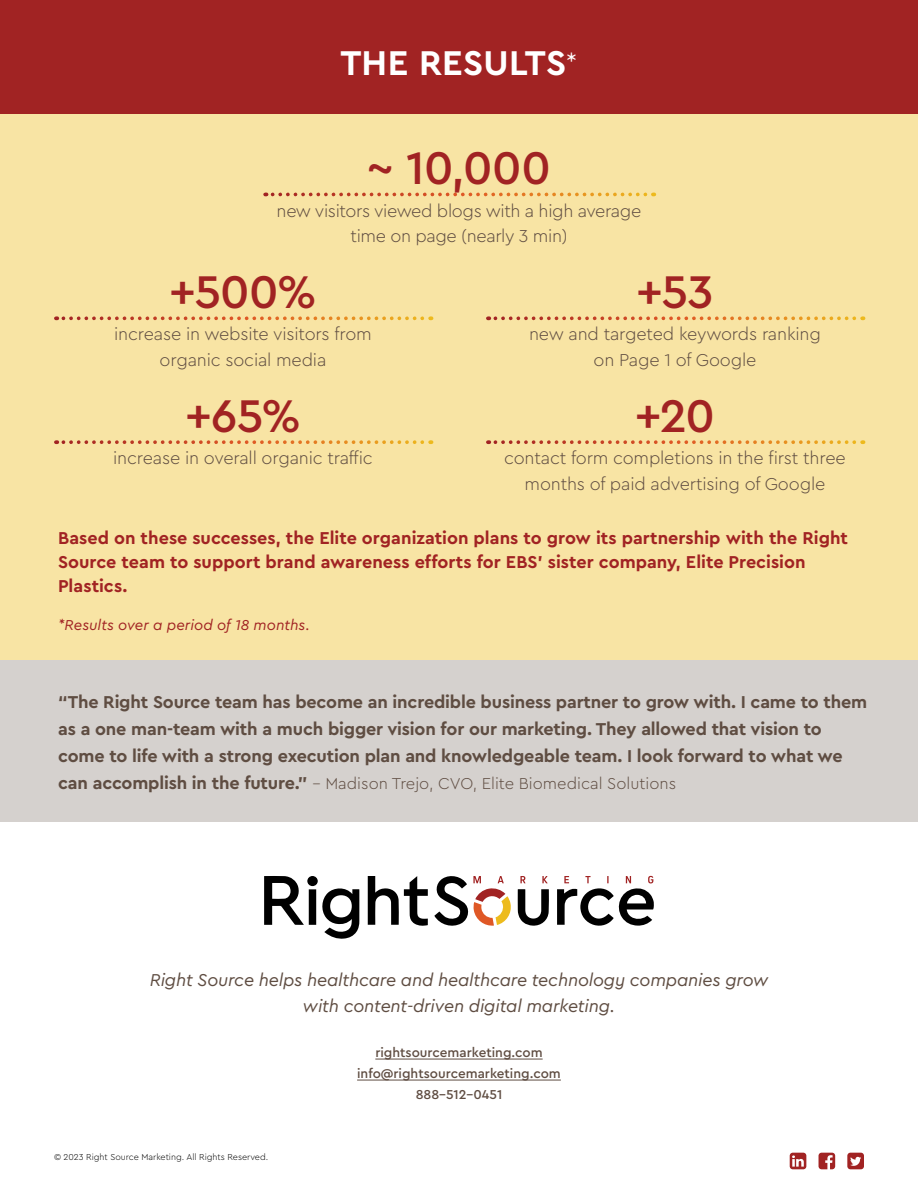
<style>
.page{position:relative;width:918px;height:1188px;background:#fff}
.page>*{position:absolute;margin:0;border:0;box-sizing:border-box;transform-origin:0 0}
.t1{font:500 48px "Cera PRO";letter-spacing:-.015em;color:#a12323}
.t2{font:700 36px "Cera Pro";letter-spacing:.005em;color:#fff}
.t3{font:300 18px/25.5px "Cera Pro";letter-spacing:-.01em;color:#5f4d42;text-align:center}
.t4{font:700 18px/27px "Cera Pro";letter-spacing:-.01em;color:#5f4d42}
.t5{font:700 18px/24px "Cera Pro";color:#a12323}
.t6{font:italic 18px/25.5px "Cera Pro";letter-spacing:-.01em;color:#5f4d42;text-align:center}
.t7{font:300 16.5px "Cera PRO";color:#5f4d42}
.t8{font:italic 15px "Cera Pro";letter-spacing:.005em;color:#a12323}
.t9{font:500 13.5px/21px "Cera Pro";color:#5f4d42;text-align:center}
.t10{font:300 9px "Cera Pro";color:#000}
.s1{font-family:"Cera PRO";font-weight:300;font-size:30px}
.s2{font-family:"Cera Pro";font-weight:700;font-size:18px}
</style>
<div class="page">
<div style="left:0;top:0;width:918px;height:114px;background:#a12323"></div>
<div style="left:0;top:114px;width:918px;height:546px;background:#f8e4a4"></div>
<svg style="left:790px;top:1153px;width:16px;height:16px"></svg>
<svg style="left:847px;top:1153px;width:17px;height:16px"></svg>
<svg style="left:819px;top:1153px;width:16px;height:16px"></svg>
<div style="left:0;top:660px;width:918px;height:162px;background:#d5d1ce"></div>
<hr style="left:375px;top:1059px;width:168px;height:1px;background:#5f4d42">
<hr style="left:357px;top:1080px;width:204px;height:1px;background:#5f4d42">
<svg style="left:520px;top:876px;width:6px;height:7px"></svg>
<svg style="left:542px;top:876px;width:6px;height:7px"></svg>
<svg style="left:518px;top:889px;width:31px;height:37px"></svg>
<svg style="left:557px;top:876px;width:97px;height:50px"></svg>
<svg style="left:264px;top:876px;width:95px;height:63px"></svg>
<svg style="left:434px;top:876px;width:77px;height:50px"></svg>
<svg style="left:368px;top:876px;width:60px;height:50px"></svg>
<svg style="left:273px;top:193px;width:381px;height:3px"></svg>
<svg style="left:63px;top:316px;width:368px;height:4px"></svg>
<svg style="left:63px;top:440px;width:368px;height:4px"></svg>
<svg style="left:495px;top:316px;width:368px;height:4px"></svg>
<svg style="left:495px;top:440px;width:368px;height:4px"></svg>
<h2 class="t2" style="left:341px;top:39px;width:238px">THE RESULTS<span class="s1">*</span></h2>
<h1 class="t1" style="left:367px;top:136px;width:186px">~ 10,000</h1>
<p class="t3" style="left:277px;top:197px;width:366px">new visitors viewed blogs with a high average time on page (nearly 3 min)</p>
<h1 class="t1" style="left:169px;top:260px;width:149px">+500%</h1>
<p class="t3" style="left:114px;top:321px;width:259px">increase in website visitors from organic social media</p>
<h1 class="t1" style="left:185px;top:384px;width:117px">+65%</h1>
<p class="t3" style="left:113px;top:445px;width:261px">increase in overall organic traffic</p>
<h1 class="t1" style="left:636px;top:260px;width:79px">+53</h1>
<p class="t3" style="left:529px;top:321px;width:293px">new and targeted keywords ranking on Page 1 of Google</p>
<h1 class="t1" style="left:635px;top:384px;width:82px">+20</h1>
<p class="t3" style="left:504px;top:445px;width:343px">contact form completions in the first three months of paid advertising of Google</p>
<p class="t5" style="left:58px;top:526px;width:791px">Based on these successes, the Elite organization plans to grow its partnership with the Right<br>Source team to support brand awareness efforts for EBS’ sister company, Elite Precision<br>Plastics.</p>
<p class="t8" style="left:58px;top:615px;width:253px">*Results over a period of 18 months.</p>
<p class="t4" style="left:58px;top:687px;width:811px">“The Right Source team has become an incredible business partner to grow with. I came to them as a one man-team with a much bigger vision for our marketing. They allowed that vision to come to life with a strong execution plan and knowledgeable team. I look forward to what we</p>
<p class="t7" style="left:58px;top:772px;width:620px"><span class="s2">can accomplish in the future.”</span> – Madison Trejo, CVO, Elite Biomedical Solutions</p>
<p class="t6" style="left:150px;top:966px;width:620px">Right Source helps healthcare and healthcare technology companies grow with content-driven digital marketing.</p>
<p class="t9" style="left:357px;top:1042px;width:205px">rightsourcemarketing.com info@rightsourcemarketing.com<br>888-512-0451</p>
<p class="t10" style="left:54px;top:1151px;width:216px">© 2023 Right Source Marketing. All Rights Reserved.</p>
</div>
